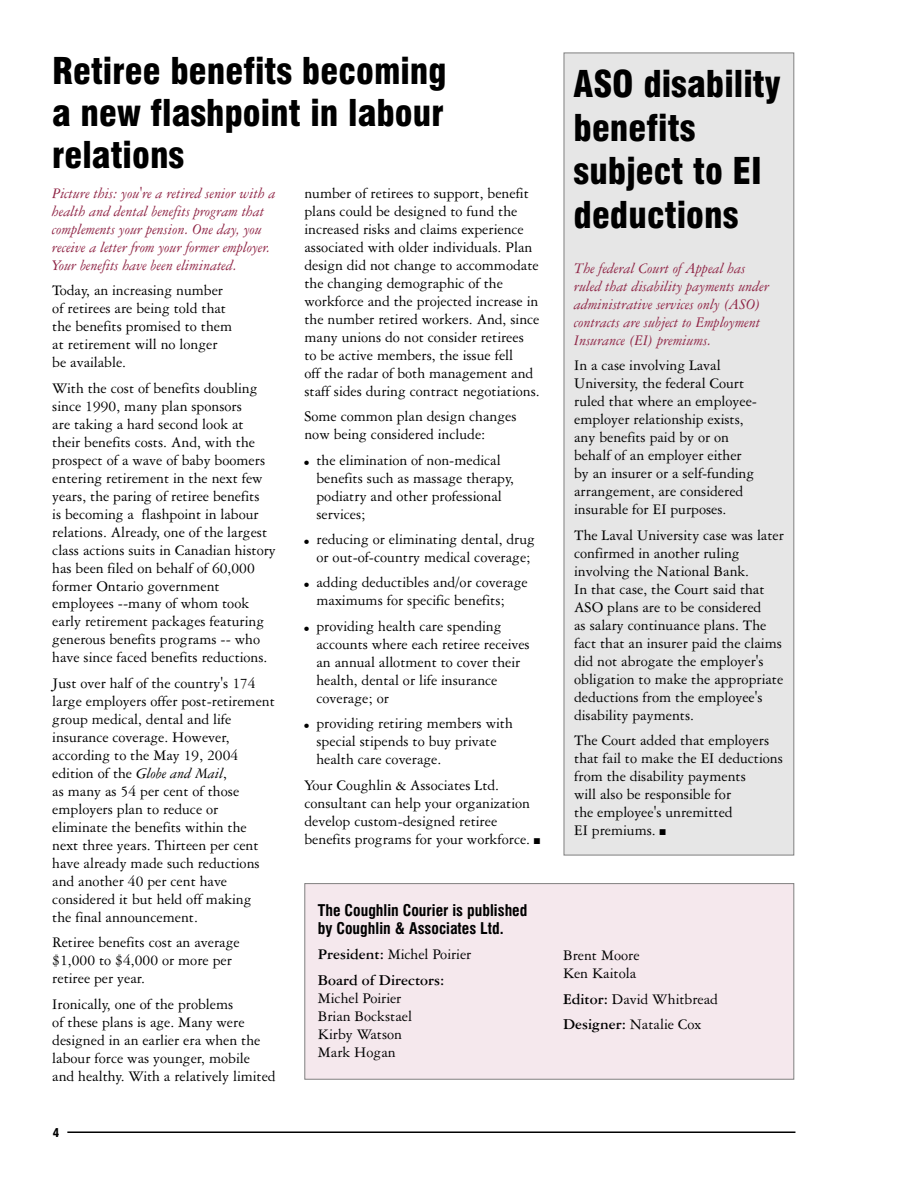
<style>
.page{position:relative;width:918px;height:1188px;background:#fff}
.page>*{position:absolute;margin:0;border:0;box-sizing:border-box;transform-origin:0 0}
.t1{font:36px/43.5px "Swis 721 Blk Cn BT";color:#000;text-align:justify}
.t2{font:15.75px/18px "Ameri Garmnd BT";color:#000}
.t3{font:italic 15.75px/18px "Ameri Garmnd BT";color:#8f2445}
.t4{font:700 15.75px/18px "Swis 721 Cn BT";color:#000}
.t5{font:700 15.75px/25.5px "Ameri Garmnd BT";color:#000}
.t6{font:12px "Swis 721 Blk Cn BT";color:#000}
.s1{font-style:italic}
.s2{font-weight:400}
.s3{font-weight:700}
</style>
<div class="page">
<hr style="left:67px;top:1131px;width:728px;height:2px;background:#000">
<div style="left:564px;top:53px;width:230px;height:802px;background:#e6e6e6;border:1px solid #808080"></div>
<div style="left:304px;top:883px;width:490px;height:197px;background:#f5e8ed;border:1px solid #808080"></div>
<h1 class="t1" style="left:52px;top:54px;width:396px;line-height:42px">Retiree benefits becoming a new flashpoint in labour relations</h1>
<p class="t3" style="left:52px;top:184px;width:225px">Picture this: you're a retired senior with a health and dental benefits program that complements your pension. One day, you receive a letter from your former employer.<br>Your benefits have been eliminated.</p>
<p class="t2" style="left:52px;top:282px;width:181px">Today, an increasing number of retirees are being told that the benefits promised to them at retirement will no longer be available.</p>
<p class="t2" style="left:52px;top:379px;width:225px">With the cost of benefits doubling since 1990, many plan sponsors<br>are taking a hard second look at<br>their benefits costs. And, with the prospect of a wave of baby boomers entering retirement in the next few years, the paring of retiree benefits<br>is becoming a flashpoint in labour relations. Already, one of the largest class actions suits in Canadian history has been filed on behalf of 60,000 former Ontario government employees --many of whom took early retirement packages featuring generous benefits programs -- who have since faced benefits reductions.</p>
<p class="t2" style="left:52px;top:675px;width:224px">Just over half of the country's 174 large employers offer post-retirement group medical, dental and life insurance coverage. However, according to the May 19, 2004 edition of the <span class="s1">Globe and Mail</span>,<br>as many as 54 per cent of those employers plan to reduce or eliminate the benefits within the next three years. Thirteen per cent have already made such reductions and another 40 per cent have considered it but held off making<br>the final announcement.</p>
<p class="t2" style="left:52px;top:934px;width:189px">Retiree benefits cost an average $1,000 to $4,000 or more per retiree per year.</p>
<p class="t2" style="left:52px;top:996px;width:225px">Ironically, one of the problems<br>of these plans is age. Many were designed in an earlier era when the labour force was younger, mobile and healthy. With a relatively limited</p>
<p class="t6" style="left:53px;top:1128px;width:8px">4</p>
<p class="t2" style="left:304px;top:184px;width:237px">number of retirees to support, benefit plans could be designed to fund the increased risks and claims experience associated with older individuals. Plan design did not change to accommodate the changing demographic of the workforce and the projected increase in the number retired workers. And, since many unions do not consider retirees to be active members, the issue fell<br>off the radar of both management and staff sides during contract negotiations.</p>
<p class="t2" style="left:304px;top:408px;width:214px">Some common plan design changes now being considered include:</p>
<p class="t2" style="left:316px;top:451px;width:199px;text-indent:-12px">◆the elimination of non-medical benefits such as massage therapy, podiatry and other professional services;</p>
<p class="t2" style="left:304px;top:531px;width:232px;text-align:center">◆reducing or eliminating dental, drug or out-of-country medical coverage;</p>
<p class="t2" style="left:316px;top:574px;width:213px;text-indent:-12px">◆adding deductibles and/or coverage maximums for specific benefits;</p>
<p class="t2" style="left:316px;top:618px;width:215px;text-indent:-12px">◆providing health care spending accounts where each retiree receives an annual allotment to cover their health, dental or life insurance coverage; or</p>
<p class="t2" style="left:316px;top:715px;width:198px;text-indent:-12px">◆providing retiring members with special stipends to buy private health care coverage.</p>
<p class="t2" style="left:304px;top:777px;width:227px">Your Coughlin &amp; Associates Ltd. consultant can help your organization develop custom-designed retiree benefits programs for your workforce.</p>
<p class="t4" style="left:318px;top:903px;width:211px">The Coughlin Courier is published by Coughlin &amp; Associates Ltd.</p>
<p class="t5" style="left:318px;top:942px;width:155px">President: <span class="s2">Michel Poirier<br></span>Board of Directors:</p>
<p class="t2" style="left:318px;top:990px;width:96px">Michel Poirier<br>Brian Bockstael<br>Kirby Watson<br>Mark Hogan</p>
<h1 class="t1" style="left:574px;top:66px;width:209px;text-align:left">ASO disability benefits subject to EI deductions</h1>
<p class="t3" style="left:574px;top:260px;width:197px">The federal Court of Appeal has ruled that disability payments under administrative services only (ASO) contracts are subject to Employment Insurance (EI) premiums.</p>
<p class="t2" style="left:574px;top:357px;width:184px">In a case involving Laval<br>University, the federal Court ruled that where an employee&shy;employer relationship exists, any benefits paid by or on behalf of an employer either by an insurer or a self-funding arrangement, are considered insurable for EI purposes.</p>
<p class="t2" style="left:574px;top:527px;width:211px">The Laval University case was later confirmed in another ruling involving the National Bank.<br>In that case, the Court said that<br>ASO plans are to be considered<br>as salary continuance plans. The fact that an insurer paid the claims did not abrogate the employer's obligation to make the appropriate deductions from the employee's disability payments.</p>
<p class="t2" style="left:574px;top:732px;width:210px">The Court added that employers that fail to make the EI deductions from the disability payments<br>will also be responsible for<br>the employee's unremitted<br>EI premiums.</p>
<p class="t2" style="left:563px;top:947px;width:78px">Brent Moore<br>Ken Kaitola</p>
<p class="t2" style="left:563px;top:987px;width:156px;line-height:25.5px"><span class="s3">Editor:</span> David Whitbread<br><span class="s3">Designer:</span> Natalie Cox</p>
</div>
